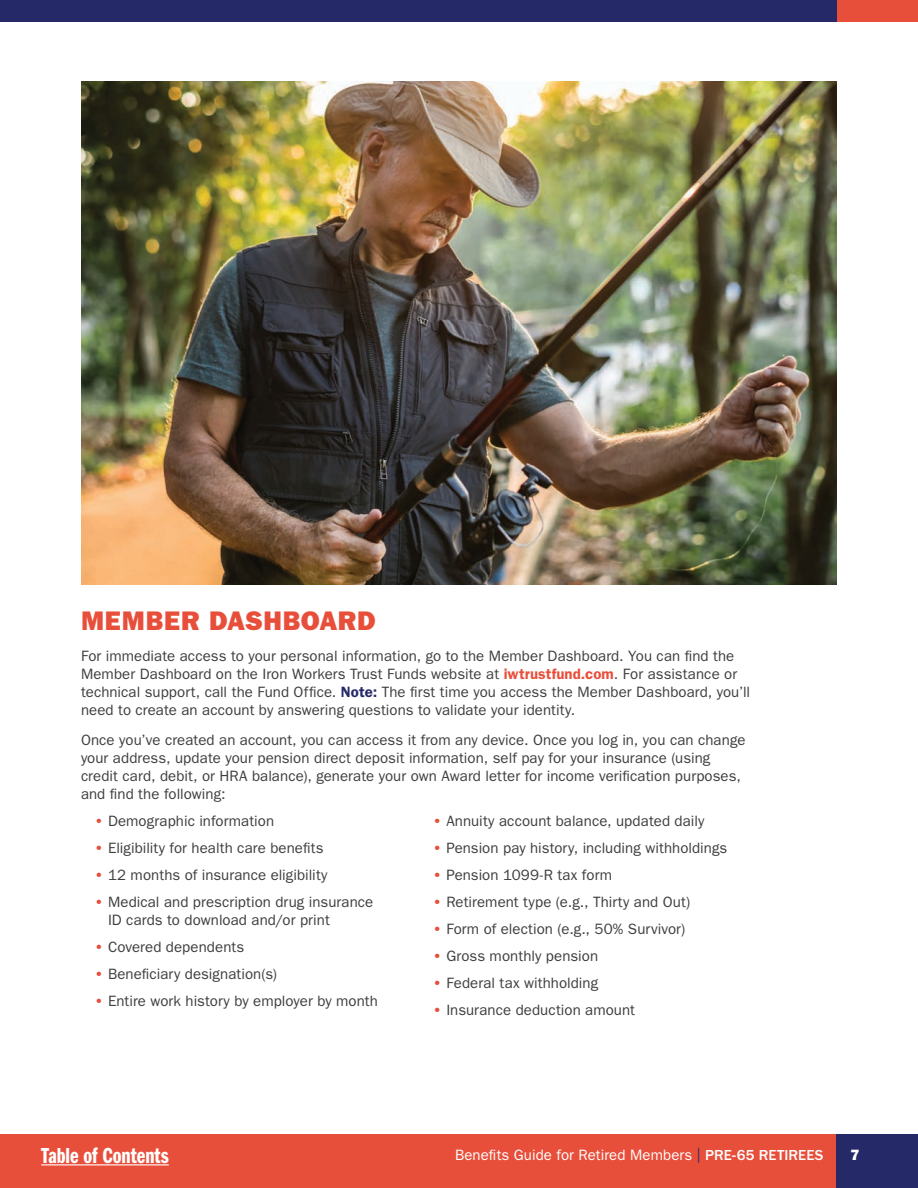
<style>
.page{position:relative;width:918px;height:1188px;background:#fff}
.page>*{position:absolute;margin:0;border:0;box-sizing:border-box;transform-origin:0 0}
.t1{font:27px "ITC Franklin Gothic Std Hvy";letter-spacing:.02em;color:#e84f3b}
.t2{font:22.5px "ITC Franklin Gothic Std Dm Cp";color:#fff}
.Body_Text{font:15px/18px "ITC Franklin Gothic Std";letter-spacing:.005em;color:#3e3e3f}
.t3{font:15px "ITC Franklin Gothic Std";letter-spacing:.005em;color:#fff}
.t4{font:15px "ITC Franklin Gothic Std Hvy";color:#fff}
.s1{font-weight:600;color:#e84f3b}
.s2{font-weight:600;color:#252967}
.s3{color:#252967}
.s4{font-weight:500}
</style>
<div class="page">
<div style="left:1px;top:0;width:836px;height:22px;background:#252967"></div>
<div style="left:837px;top:0;width:81px;height:22px;background:#e84f3b"></div>
<svg style="left:0;top:0;width:1px;height:22px"></svg>
<div style="left:0;top:1134px;width:851px;height:54px;background:#e84f3b"></div>
<div style="left:837px;top:1134px;width:81px;height:54px;background:#252967"></div>
<hr style="left:41px;top:1164px;width:128px;height:1px;background:#fff">
<img style="left:81px;top:81px;width:756px;height:504px">
<h1 class="t1" style="left:81px;top:605px;width:296px">MEMBER DASHBOARD</h1>
<p class="Body_Text" style="left:81px;top:647px;width:671px">For immediate access to your personal information, go to the Member Dashboard. You can find the Member Dashboard on the Iron Workers Trust Funds website at <span class="s1">iwtrustfund.com</span>. For assistance or technical support, call the Fund Office. <span class="s2">Note:</span> The first time you access the Member Dashboard, you’ll need to create an account by answering questions to validate your identity.</p>
<p class="Body_Text" style="left:81px;top:731px;width:666px">Once you’ve created an account, you can access it from any device. Once you log in, you can change your address, update your pension direct deposit information, self pay for your insurance (using credit card, debit, or HRA balance), generate your own Award letter for income verification purposes, and find the following:</p>
<p class="Body_Text" style="left:94px;top:812px;width:181px"><span class="s1">•</span> Demographic information</p>
<p class="Body_Text" style="left:94px;top:839px;width:231px"><span class="s1">•</span> Eligibility for health care benefits</p>
<p class="Body_Text" style="left:94px;top:866px;width:235px"><span class="s1">•</span> 12 months of insurance eligibility</p>
<p class="Body_Text" style="left:108px;top:893px;width:267px;text-indent:-14px"><span class="s1">•</span> Medical and prescription drug insurance<br>ID cards to download and/or print</p>
<p class="Body_Text" style="left:94px;top:938px;width:151px"><span class="s1">•</span> Covered dependents</p>
<p class="Body_Text" style="left:94px;top:965px;width:184px"><span class="s1">•</span> Beneficiary designation(s)</p>
<p class="Body_Text" style="left:94px;top:992px;width:285px"><span class="s1">•</span> Entire work history by employer by month</p>
<p class="Body_Text" style="left:433px;top:812px;width:273px"><span class="s1">•</span> Annuity account balance, updated daily</p>
<p class="Body_Text" style="left:433px;top:839px;width:296px"><span class="s1">•</span> Pension pay history, including withholdings</p>
<p class="Body_Text" style="left:433px;top:866px;width:181px"><span class="s1">•</span> Pension 1099-R tax form</p>
<p class="Body_Text" style="left:433px;top:893px;width:259px"><span class="s1">•</span> Retirement type (e.g., Thirty and Out)</p>
<p class="Body_Text" style="left:433px;top:920px;width:254px"><span class="s1">•</span> Form of election (e.g., 50% Survivor)</p>
<p class="Body_Text" style="left:433px;top:947px;width:167px"><span class="s1">•</span> Gross monthly pension</p>
<p class="Body_Text" style="left:433px;top:974px;width:167px"><span class="s1">•</span> Federal tax withholding</p>
<p class="Body_Text" style="left:433px;top:1001px;width:204px"><span class="s1">•</span> Insurance deduction amount</p>
<h2 class="t2" style="left:41px;top:1143px;width:129px">Table of Contents</h2>
<p class="t3" style="left:455px;top:1146px;width:370px">Benefits Guide for Retired Members <span class="s3">|</span> <span class="s4">PRE-65 RETIREES</span></p>
<p class="t4" style="left:850px;top:1146px;width:10px">7</p>
</div>
